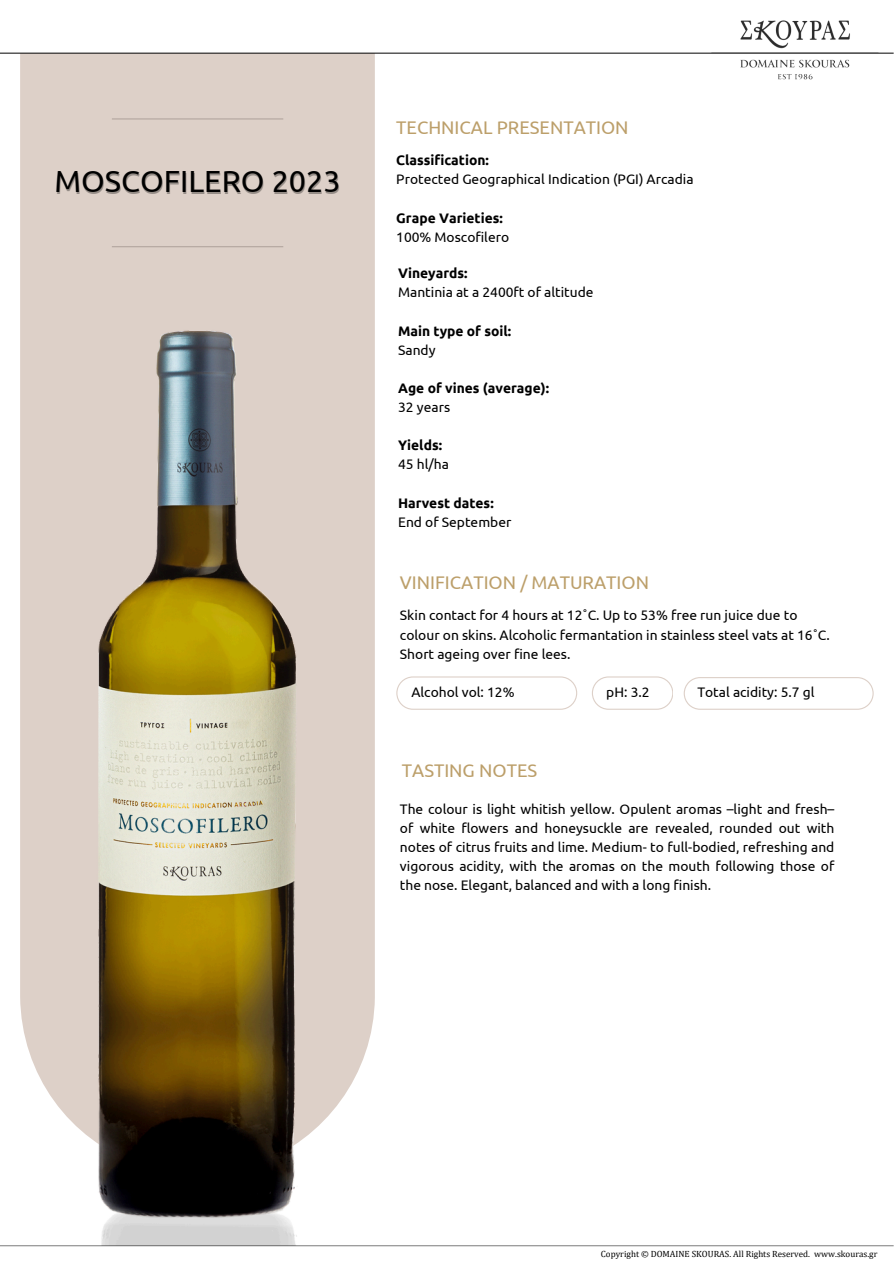
<style>
.page{position:relative;width:894px;height:1264px;background:#fff}
.page>*{position:absolute;margin:0;border:0;box-sizing:border-box;transform-origin:0 0}
.t1{font:30.45px "Ubuntu";color:#000}
.t2{font:18.3px "Ubuntu";color:#bc9f6a}
.t3{font:13.8px/19.2px "Ubuntu";color:#000}
.t4{font:700 13.8px/19.2px "Ubuntu";color:#000}
.t5{font:9px "Cambria";color:#000}
.s1{font-weight:700}
.s2{font-weight:400}
</style>
<div class="page">
<div style="left:20px;top:54px;width:355px;height:1063px;background:#ddd0c8"></div>
<img style="left:67px;top:275px;width:261px;height:970px">
<hr style="left:112px;top:246px;width:171px;height:1px;background:#4c423b">
<img style="left:695px;top:20px;width:198px;height:60px">
<hr style="left:112px;top:118px;width:171px;height:1px;background:#4c423b">
<hr style="left:0;top:53px;width:893px;height:1px;background:#000">
<svg style="left:396px;top:676px;width:181px;height:33px"></svg>
<svg style="left:683px;top:677px;width:190px;height:32px"></svg>
<svg style="left:592px;top:676px;width:80px;height:33px"></svg>
<hr style="left:0;top:1245px;width:893px;height:1px;background:#000">
<h2 class="t1" style="left:55px;top:164px;width:287px">MOSCOFILERO 2023</h2>
<h2 class="t2" style="left:396px;top:117px;width:234px">TECHNICAL PRESENTATION</h2>
<h3 class="t3" style="left:396px;top:151px;width:299px"><span class="s1">Classification:<br></span>Protected Geographical Indication (PGI) Arcadia</h3>
<h3 class="t4" style="left:396px;top:208px;width:114px">Grape Varieties:<br><span class="s2">100% Moscofilero</span></h3>
<h3 class="t3" style="left:398px;top:263px;width:197px"><span class="s1">Vineyards:<br></span>Mantinia at a 2400ft of altitude</h3>
<h3 class="t4" style="left:398px;top:321px;width:114px">Main type of soil:<br><span class="s2">Sandy</span></h3>
<h3 class="t4" style="left:398px;top:378px;width:152px">Age of vines (average):<br><span class="s2">32 years</span></h3>
<h3 class="t4" style="left:398px;top:435px;width:52px">Yields:<br><span class="s2">45 hl/ha</span></h3>
<h3 class="t3" style="left:398px;top:493px;width:115px"><span class="s1">Harvest dates:<br></span>End of September</h3>
<h3 class="t2" style="left:400px;top:572px;width:250px">VINIFICATION / MATURATION</h3>
<h2 class="t3" style="left:400px;top:605px;width:431px">Skin contact for 4 hours at 12˚C. Up to 53% free run juice due to colour on skins. Alcoholic fermantation in stainless steel vats at 16˚C.<br>Short ageing over fine lees.</h2>
<h3 class="t3" style="left:606px;top:682px;width:45px">pH: 3.2</h3>
<h3 class="t3" style="left:697px;top:682px;width:119px">Total acidity: 5.7 gl</h3>
<p class="t3" style="left:411px;top:682px;width:105px">Alcohol vol: 12%</p>
<p class="t2" style="left:402px;top:759px;width:137px">TASTING NOTES</p>
<h3 class="t3" style="left:400px;top:799px;width:436px;text-align:justify">The colour is light whitish yellow. Opulent aromas –light and fresh– of white flowers and honeysuckle are revealed, rounded out with notes of citrus fruits and lime. Medium- to full-bodied, refreshing and vigorous acidity, with the aromas on the mouth following those of the nose. Elegant, balanced and with a long finish.</h3>
<h3 class="t5" style="left:600px;top:1248px;width:278px">Copyright © DOMAINE SKOURAS. All Rights Reserved. www.skouras.gr</h3>
</div>
